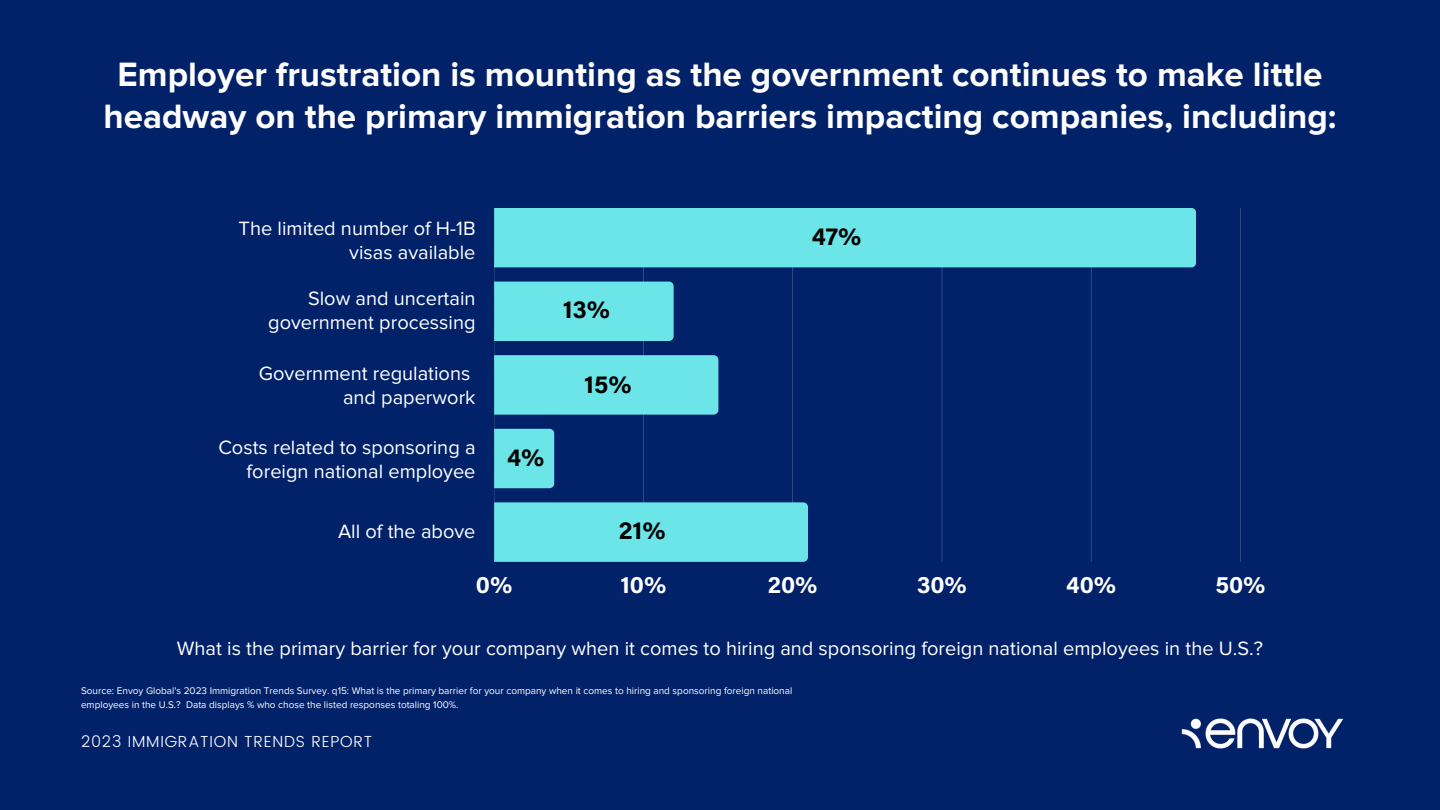
<style>
.page{position:relative;width:1440px;height:810px;background:#012169}
.page>*{position:absolute;margin:0;border:0;box-sizing:border-box;transform-origin:0 0}
.t1{font:700 35px/42px "Proxima Nova";color:#fffefe;text-align:center}
.t2{font:700 25px "Acumin Pro";color:#000}
.t3{font:700 24px "Acumin Pro";color:#fff}
.t4{font:20px/24px "Proxima Nova";color:#fff;text-align:right}
.t5{font:300 16px "Poppins";letter-spacing:.05em;color:#fffefe}
.t6{font:10px/13.5px "Proxima Nova";color:#fff}
</style>
<div class="page">
<svg style="left:494px;top:208px;width:747px;height:354px"></svg>
<div style="left:494px;top:208px;width:702px;height:59px;background:#6ce5e8"></div>
<div style="left:494px;top:282px;width:180px;height:59px;background:#6ce5e8"></div>
<div style="left:494px;top:355px;width:224px;height:60px;background:#6ce5e8"></div>
<div style="left:494px;top:429px;width:60px;height:59px;background:#6ce5e8"></div>
<div style="left:494px;top:502px;width:314px;height:60px;background:#6ce5e8"></div>
<img style="left:1181px;top:718px;width:162px;height:31px">
<h1 class="t1" style="left:103px;top:55px;width:1235px">Employer frustration is mounting as the government continues to make little headway on the primary immigration barriers impacting companies, including:</h1>
<p class="t4" style="left:239px;top:217px;width:238px">The limited number of H-1B visas available</p>
<p class="t4" style="left:268px;top:287px;width:209px">Slow and uncertain government processing</p>
<p class="t4" style="left:259px;top:362px;width:218px">Government regulations and paperwork</p>
<p class="t4" style="left:218px;top:436px;width:259px">Costs related to sponsoring a foreign national employee</p>
<p class="t4" style="left:338px;top:520px;width:139px">All of the above</p>
<p class="t2" style="left:563px;top:299px;width:49px">13%</p>
<p class="t2" style="left:507px;top:448px;width:39px">4%</p>
<p class="t2" style="left:584px;top:374px;width:49px">15%</p>
<p class="t2" style="left:619px;top:521px;width:49px">21%</p>
<p class="t2" style="left:812px;top:227px;width:51px">47%</p>
<p class="t3" style="left:476px;top:576px;width:38px">0%</p>
<p class="t3" style="left:620px;top:576px;width:48px">10%</p>
<p class="t3" style="left:768px;top:576px;width:51px">20%</p>
<p class="t3" style="left:917px;top:576px;width:51px">30%</p>
<p class="t3" style="left:1066px;top:576px;width:51px">40%</p>
<p class="t3" style="left:1215px;top:576px;width:52px">50%</p>
<p class="t4" style="left:177px;top:637px;width:1088px">What is the primary barrier for your company when it comes to hiring and sponsoring foreign national employees in the U.S.?</p>
<p class="t6" style="left:81px;top:685px;width:713px">Source: Envoy Global's 2023 Immigration Trends Survey. q15: What is the primary barrier for your company when it comes to hiring and sponsoring foreign national employees in the U.S.? Data displays % who chose the listed responses totaling 100%.</p>
<p class="t5" style="left:81px;top:732px;width:293px">2023 IMMIGRATION TRENDS REPORT</p>
</div>
